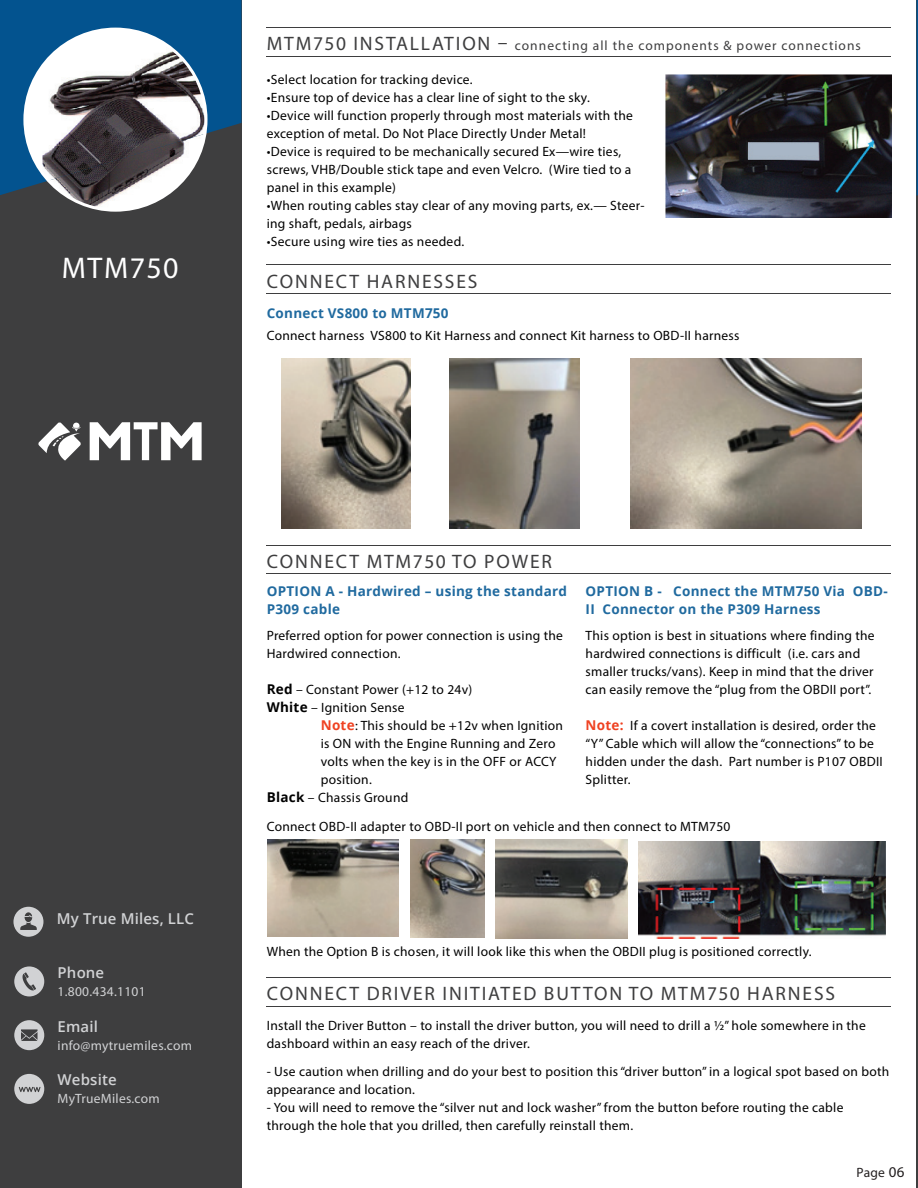
<style>
.page{position:relative;width:918px;height:1188px;background:#fff}
.page>*{position:absolute;margin:0;border:0;box-sizing:border-box;transform-origin:0 0}
.t1{font:30px "Myriad Pro";letter-spacing:.05em;color:#fff}
.t2{font:19.5px "Myriad Pro";letter-spacing:.095em;color:#3e3e3f}
.t3{font:600 15px "Open Sans";letter-spacing:.01em;color:#d1d2d4}
.t4{font:13.5px/18px "Myriad Pro";letter-spacing:.02em;color:#000}
.t5{font:700 13.5px/18px "Open Sans";letter-spacing:.02em;color:#206a9f}
.t6{font:13.5px "Myriad Pro";letter-spacing:.075em;color:#3e3e3f}
.t7{font:13.5px "Myriad Pro";letter-spacing:.02em;color:#d1d2d4}
.t8{font:13.5px "Myriad Pro";color:#231f20}
.s1{font-size:19.5px}
.s2{font-family:"Open Sans";font-weight:700}
.s3{font-family:"Open Sans";font-weight:700;color:#ef4222}
.s4{font-size:15px}
</style>
<div class="page">
<div style="left:0;top:0;width:242px;height:1188px;background:#3e3e3f"></div>
<hr style="left:916px;top:0;width:2px;height:1188px;background:#3e3e3f">
<hr style="left:917px;top:0;width:1px;height:196px;background:#03538f">
<svg style="left:0;top:0;width:241px;height:195px;fill:#03538f"></svg>
<div style="left:14px;top:1020px;width:30px;height:30px;background:#d1d2d4;border-radius:50%"></div>
<svg style="left:21px;top:1029px;width:17px;height:12px"></svg>
<div style="left:14px;top:966px;width:30px;height:30px;background:#d1d2d4;border-radius:50%"></div>
<svg style="left:23px;top:972px;width:13px;height:18px"></svg>
<div style="left:14px;top:1074px;width:30px;height:30px;background:#d1d2d4;border-radius:50%"></div>
<svg style="left:19px;top:1087px;width:22px;height:5px"></svg>
<div style="left:13px;top:907px;width:30px;height:30px;background:#d1d2d4;border-radius:50%"></div>
<svg style="left:20px;top:912px;width:17px;height:18px"></svg>
<svg style="left:23px;top:28px;width:185px;height:184px"></svg>
<svg style="left:90px;top:422px;width:112px;height:38px"></svg>
<svg style="left:38px;top:422px;width:43px;height:39px"></svg>
<hr style="left:267px;top:28px;width:624px;height:1px;background:#3e3e3f">
<hr style="left:267px;top:56px;width:624px;height:1px;background:#3e3e3f">
<img style="left:665px;top:74px;width:226px;height:143px">
<hr style="left:267px;top:265px;width:624px;height:1px;background:#3e3e3f">
<hr style="left:267px;top:293px;width:624px;height:1px;background:#3e3e3f">
<img style="left:281px;top:358px;width:129px;height:171px">
<img style="left:450px;top:358px;width:130px;height:171px">
<img style="left:631px;top:358px;width:230px;height:171px">
<hr style="left:267px;top:545px;width:624px;height:1px;background:#3e3e3f">
<hr style="left:267px;top:574px;width:624px;height:1px;background:#3e3e3f">
<img style="left:267px;top:840px;width:132px;height:97px">
<img style="left:411px;top:840px;width:73px;height:98px">
<img style="left:495px;top:840px;width:132px;height:99px">
<img style="left:639px;top:841px;width:247px;height:98px">
<hr style="left:267px;top:977px;width:624px;height:1px;background:#3e3e3f">
<hr style="left:267px;top:1006px;width:624px;height:1px;background:#3e3e3f">
<h1 class="t1" style="left:62px;top:249px;width:118px">MTM750</h1>
<p class="t6" style="left:267px;top:38px;width:595px"><span class="s1">MTM750 INSTALLATION –</span> connecting all the components &amp; power connections</p>
<p class="t4" style="left:267px;top:70px;width:207px">•Select location for tracking device.</p>
<p class="t4" style="left:267px;top:88px;width:325px">•Ensure top of device has a clear line of sight to the sky.</p>
<p class="t4" style="left:267px;top:106px;width:368px">•Device will function properly through most materials with the exception of metal. Do Not Place Directly Under Metal!</p>
<p class="t4" style="left:267px;top:142px;width:366px">•Device is required to be mechanically secured Ex—wire ties, screws, VHB/Double stick tape and even Velcro. (Wire tied to a panel in this example)</p>
<p class="t4" style="left:267px;top:196px;width:379px">•When routing cables stay clear of any moving parts, ex.— Steer&shy;ing shaft, pedals, airbags</p>
<p class="t4" style="left:267px;top:232px;width:199px">•Secure using wire ties as needed.</p>
<h2 class="t2" style="left:267px;top:269px;width:212px">CONNECT HARNESSES</h2>
<p class="t5" style="left:267px;top:304px;width:183px">Connect VS800 to MTM750</p>
<p class="t4" style="left:267px;top:327px;width:474px">Connect harness VS800 to Kit Harness and connect Kit harness to OBD-II harness</p>
<p class="t3" style="left:57px;top:908px;width:139px">My True Miles, LLC</p>
<p class="t3" style="left:58px;top:962px;width:48px">Phone</p>
<p class="t7" style="left:58px;top:983px;width:90px">1.800.434.1101</p>
<p class="t3" style="left:58px;top:1016px;width:42px">Email</p>
<p class="t7" style="left:58px;top:1037px;width:136px">info@mytruemiles.com</p>
<p class="t3" style="left:58px;top:1070px;width:61px">Website</p>
<p class="t7" style="left:58px;top:1091px;width:104px">MyTrueMiles.com</p>
<h2 class="t2" style="left:267px;top:549px;width:287px">CONNECT MTM750 TO POWER</h2>
<p class="t5" style="left:267px;top:582px;width:302px">OPTION A - Hardwired – using the standard<br>P309 cable</p>
<p class="t5" style="left:586px;top:582px;width:304px">OPTION B - Connect the MTM750 Via OBD-<br>II Connector on the P309 Harness</p>
<p class="t4" style="left:267px;top:626px;width:298px">Preferred option for power connection is using the<br>Hardwired connection.</p>
<p class="t4" style="left:267px;top:680px;width:207px"><span class="s2">Red</span> – Constant Power (+12 to 24v)</p>
<p class="t4" style="left:267px;top:698px;width:139px"><span class="s2">White</span> – Ignition Sense</p>
<p class="t4" style="left:321px;top:716px;width:244px"><span class="s3">Note</span>: This should be +12v when Ignition</p>
<p class="t4" style="left:321px;top:734px;width:236px">is ON with the Engine Running and Zero</p>
<p class="t4" style="left:321px;top:752px;width:237px">volts when the key is in the OFF or ACCY</p>
<p class="t4" style="left:321px;top:770px;width:53px">position.</p>
<p class="t4" style="left:267px;top:788px;width:143px"><span class="s2">Black</span> – Chassis Ground</p>
<p class="t4" style="left:586px;top:626px;width:291px">This option is best in situations where finding the hardwired connections is difficult (i.e. cars and smaller trucks/vans). Keep in mind that the driver can easily remove the “plug from the OBDII port”.</p>
<p class="t4" style="left:586px;top:716px;width:299px"><span class="s3">Note:</span> If a covert installation is desired, order the “Y” Cable which will allow the “connections” to be hidden under the dash. Part number is P107 OBDII Splitter.</p>
<p class="t4" style="left:267px;top:817px;width:465px">Connect OBD-II adapter to OBD-II port on vehicle and then connect to MTM750</p>
<p class="t4" style="left:267px;top:942px;width:546px">When the Option B is chosen, it will look like this when the OBDII plug is positioned correctly.</p>
<h2 class="t2" style="left:267px;top:981px;width:570px">CONNECT DRIVER INITIATED BUTTON TO MTM750 HARNESS</h2>
<p class="t4" style="left:267px;top:1017px;width:601px">Install the Driver Button – to install the driver button, you will need to drill a ½” hole somewhere in the dashboard within an easy reach of the driver.</p>
<p class="t4" style="left:267px;top:1062px;width:624px">- Use caution when drilling and do your best to position this “driver button” in a logical spot based on both appearance and location.</p>
<p class="t4" style="left:267px;top:1098px;width:578px">- You will need to remove the “silver nut and lock washer” from the button before routing the cable through the hole that you drilled, then carefully reinstall them.</p>
<p class="t8" style="left:857px;top:1164px;width:49px">Page <span class="s4">06</span></p>
</div>
